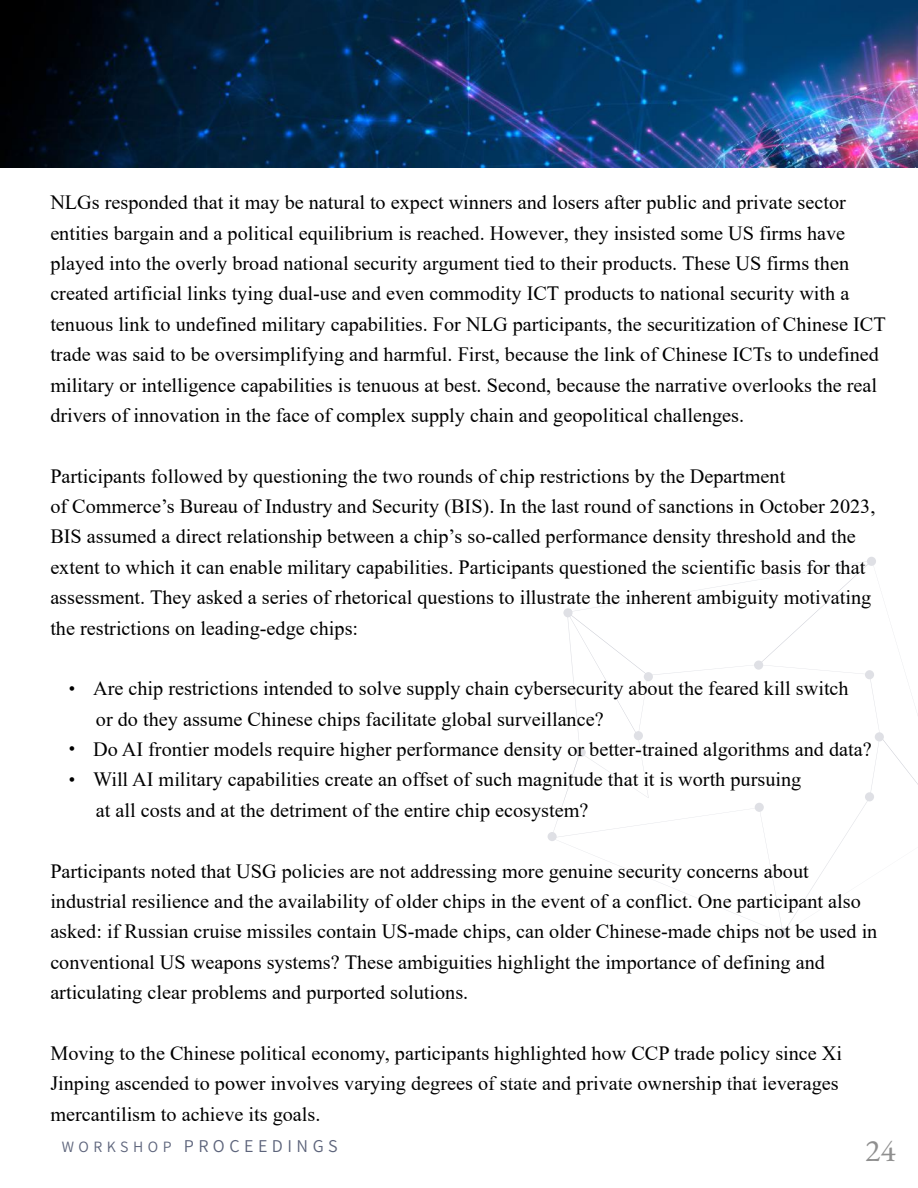
<style>
.page{position:relative;width:918px;height:1188px;background:#fff}
.page>*{position:absolute;margin:0;border:0;box-sizing:border-box;transform-origin:0 0}
.t1{font:31.5px "EB Garamond";color:#8f8f8f}
.t2{font:20.25px/30.3px "Times New Roman";color:#000}
.t3{font:200 18px "Assistant";letter-spacing:.25em;color:#5d647b}
.s1{font-family:"Arial";font-size:18.3px}
.s2{font-size:15.75px}
</style>
<div class="page">
<svg style="left:551px;top:560px;width:367px;height:374px"></svg>
<img style="left:0;top:0;width:918px;height:168px">
<p class="t2" style="left:50px;top:187px;width:837px">NLGs responded that it may be natural to expect winners and losers after public and private sector entities bargain and a political equilibrium is reached. However, they insisted some US firms have played into the overly broad national security argument tied to their products. These US firms then created artificial links tying dual-use and even commodity ICT products to national security with a tenuous link to undefined military capabilities. For NLG participants, the securitization of Chinese ICT trade was said to be oversimplifying and harmful. First, because the link of Chinese ICTs to undefined military or intelligence capabilities is tenuous at best. Second, because the narrative overlooks the real drivers of innovation in the face of complex supply chain and geopolitical challenges.</p>
<p class="t2" style="left:50px;top:461px;width:827px">Participants followed by questioning the two rounds of chip restrictions by the Department<br>of Commerce’s Bureau of Industry and Security (BIS). In the last round of sanctions in October 2023, BIS assumed a direct relationship between a chip’s so-called performance density threshold and the extent to which it can enable military capabilities. Participants questioned the scientific basis for that assessment. They asked a series of rhetorical questions to illustrate the inherent ambiguity motivating the restrictions on leading-edge chips:</p>
<p class="t2" style="left:69px;top:673px;width:781px"><span class="s1">•</span> Are chip restrictions intended to solve supply chain cybersecurity about the feared kill switch</p>
<p class="t2" style="left:96px;top:704px;width:509px">or do they assume Chinese chips facilitate global surveillance?</p>
<p class="t2" style="left:69px;top:734px;width:804px"><span class="s1">•</span> Do AI frontier models require higher performance density or better-trained algorithms and data?</p>
<p class="t2" style="left:69px;top:764px;width:734px"><span class="s1">•</span> Will AI military capabilities create an offset of such magnitude that it is worth pursuing</p>
<p class="t2" style="left:96px;top:795px;width:494px">at all costs and at the detriment of the entire chip ecosystem?</p>
<p class="t2" style="left:50px;top:855px;width:829px">Participants noted that USG policies are not addressing more genuine security concerns about industrial resilience and the availability of older chips in the event of a conflict. One participant also asked: if Russian cruise missiles contain US-made chips, can older Chinese-made chips not be used in conventional US weapons systems? These ambiguities highlight the importance of defining and articulating clear problems and purported solutions.</p>
<p class="t2" style="left:50px;top:1038px;width:793px">Moving to the Chinese political economy, participants highlighted how CCP trade policy since Xi<br>Jinping ascended to power involves varying degrees of state and private ownership that leverages mercantilism to achieve its goals.</p>
<p class="t3" style="left:62px;top:1134px;width:277px"><span class="s2">WORKSHOP</span> PROCEEDINGS</p>
<h1 class="t1" style="left:865px;top:1129px;width:32px">24</h1>
</div>
